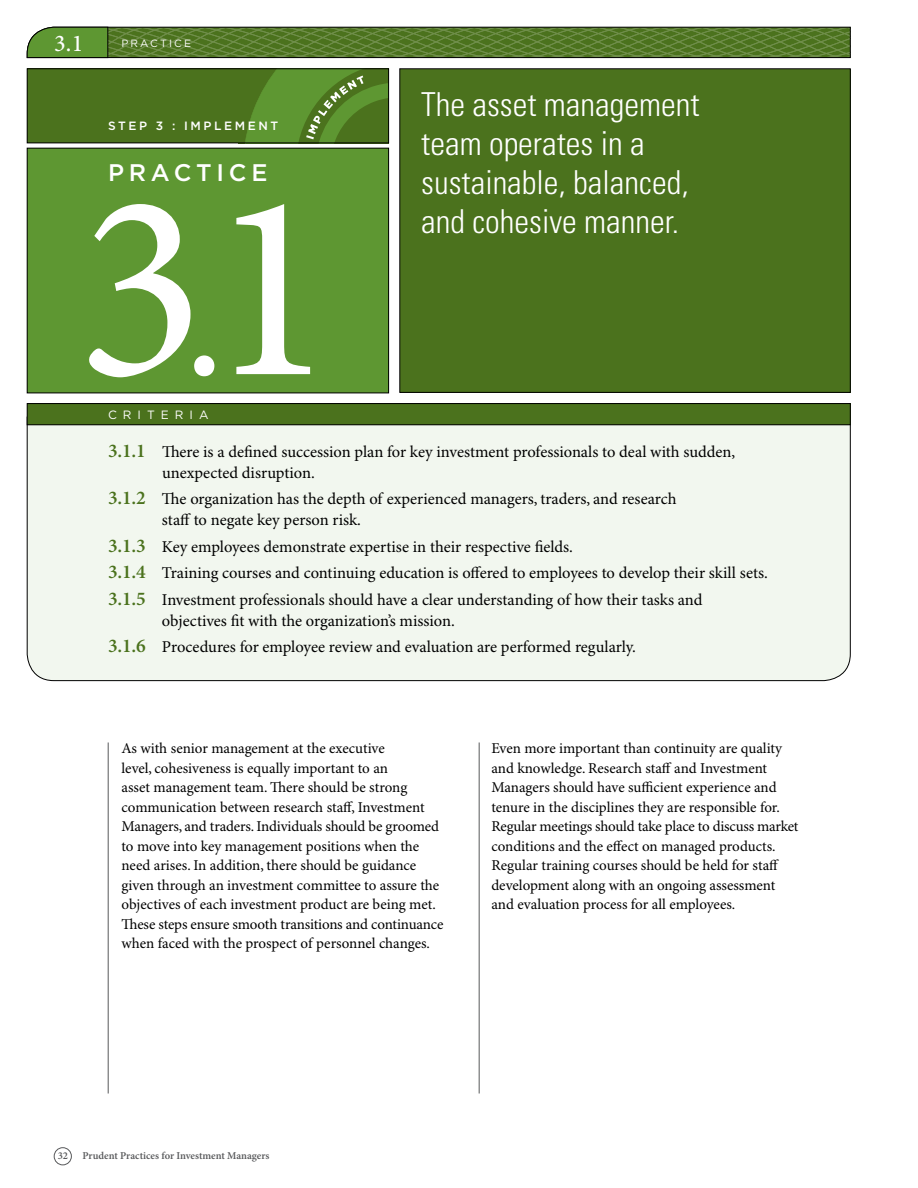
<style>
.page{position:relative;width:918px;height:1188px;background:#fff}
.page>*{position:absolute;margin:0;border:0;box-sizing:border-box;transform-origin:0 0}
.t1{font:267.9px "Minion Pro";color:#fff}
.t2{font:300 condensed 33px/39px "Univers";color:#fff}
.t3{font:500 24px "Gotham";letter-spacing:.2em;color:#fff}
.t4{font:500 24px "Minion Pro";color:#fff}
.t5{font:16.5px/26.4px "Minion Pro";color:#000}
.t6{font:15px/19.5px "Minion Pro";letter-spacing:-.005em;color:#000}
.t7{font:500 12px "Gotham";letter-spacing:.215em;color:#fff}
.t8{font:12px "Gotham";letter-spacing:.5em;color:#fff}
.t9{font:600 10.5px "Minion Pro";letter-spacing:-.005em;color:#58595b}
.t10{font:10.5px "Gotham";color:#fff}
.s1{font-size:181.05px}
.s2{font-weight:600;font-size:19.5px;color:#4b721d}
</style>
<div class="page">
<div style="left:54px;top:1148px;width:18px;height:17px;border:1px solid #58595b;border-radius:50%"></div>
<div style="left:27px;top:148px;width:362px;height:245px;background:#5e9732"></div>
<div style="left:27px;top:148px;width:362px;height:245px;border:1px solid #000"></div>
<div style="left:27px;top:417px;width:824px;height:264px;background:#f2f7ef"></div>
<hr style="left:479px;top:742px;width:1px;height:352px;background:#58595b">
<hr style="left:108px;top:742px;width:1px;height:352px;background:#58595b">
<div style="left:27px;top:404px;width:823px;height:21px;background:#4b721d"></div>
<div style="left:27px;top:403px;width:823px;height:22px;border:1px solid #000"></div>
<div style="left:27px;top:69px;width:362px;height:74px;background:#4b721d"></div>
<svg style="left:245px;top:71px;width:142px;height:70px"></svg>
<div style="left:27px;top:69px;width:362px;height:74px;border:1px solid #000"></div>
<div style="left:400px;top:69px;width:450px;height:323px;background:#4b721d"></div>
<svg style="left:27px;top:27px;width:824px;height:31px;background:#54782c"></svg>
<h3 class="t4" style="left:54px;top:27px;width:31px">3.1</h3>
<p class="t10" style="left:122px;top:37px;width:28px">PRACTIC</p>
<p class="t10" style="left:184px;top:37px;width:9px">E</p>
<p class="t7" style="left:108px;top:118px;width:172px">S TEP 3 : I MPLEMENT</p>
<h3 class="t3" style="left:108px;top:158px;width:161px">PRAC TIC E</h3>
<h1 class="t1" style="left:77px;top:128px;width:260px">3<span class="s1">.</span>1</h1>
<p class="t8" style="left:108px;top:407px;width:39px">CRIT</p>
<p class="t8" style="left:161px;top:407px;width:39px">ERIA</p>
<h2 class="t2" style="left:421px;top:85px;width:280px">The asset management team operates in a sustainable, balanced, and cohesive manner.</h2>
<p class="t5" style="left:162px;top:442px;width:575px;line-height:21px;text-indent:-54px"><span class="s2">3.1.1</span> There is a defined succession plan for key investment professionals to deal with sudden, unexpected disruption.</p>
<p class="t5" style="left:162px;top:489px;width:516px;line-height:21px;text-indent:-54px"><span class="s2">3.1.2</span> The organization has the depth of experienced managers, traders, and research staff to negate key person risk.</p>
<p class="t5" style="left:108px;top:534px;width:661px"><span class="s2">3.1.3</span> Key employees demonstrate expertise in their respective fields.<br><span class="s2">3.1.4</span> Training courses and continuing education is offered to employees to develop their skill sets.<br><span class="s2">3.1.5</span> Investment professionals should have a clear understanding of how their tasks and</p>
<p class="t5" style="left:108px;top:608px;width:530px;text-indent:54px">objectives fit with the organization’s mission.<br><span class="s2">3.1.6</span> Procedures for employee review and evaluation are performed regularly.</p>
<p class="t6" style="left:122px;top:739px;width:323px">As with senior management at the executive<br>level, cohesiveness is equally important to an<br>asset management team. There should be strong communication between research staff, Investment Managers, and traders. Individuals should be groomed to move into key management positions when the need arises. In addition, there should be guidance given through an investment committee to assure the objectives of each investment product are being met.<br>These steps ensure smooth transitions and continuance when faced with the prospect of personnel changes.</p>
<p class="t6" style="left:491px;top:739px;width:309px">Even more important than continuity are quality and knowledge. Research staff and Investment Managers should have sufficient experience and tenure in the disciplines they are responsible for.<br>Regular meetings should take place to discuss market conditions and the effect on managed products.<br>Regular training courses should be held for staff development along with an ongoing assessment and evaluation process for all employees.</p>
<p class="t9" style="left:58px;top:1150px;width:12px">32</p>
<p class="t9" style="left:82px;top:1150px;width:188px">Prudent Practices for Investment Managers</p>
</div>
